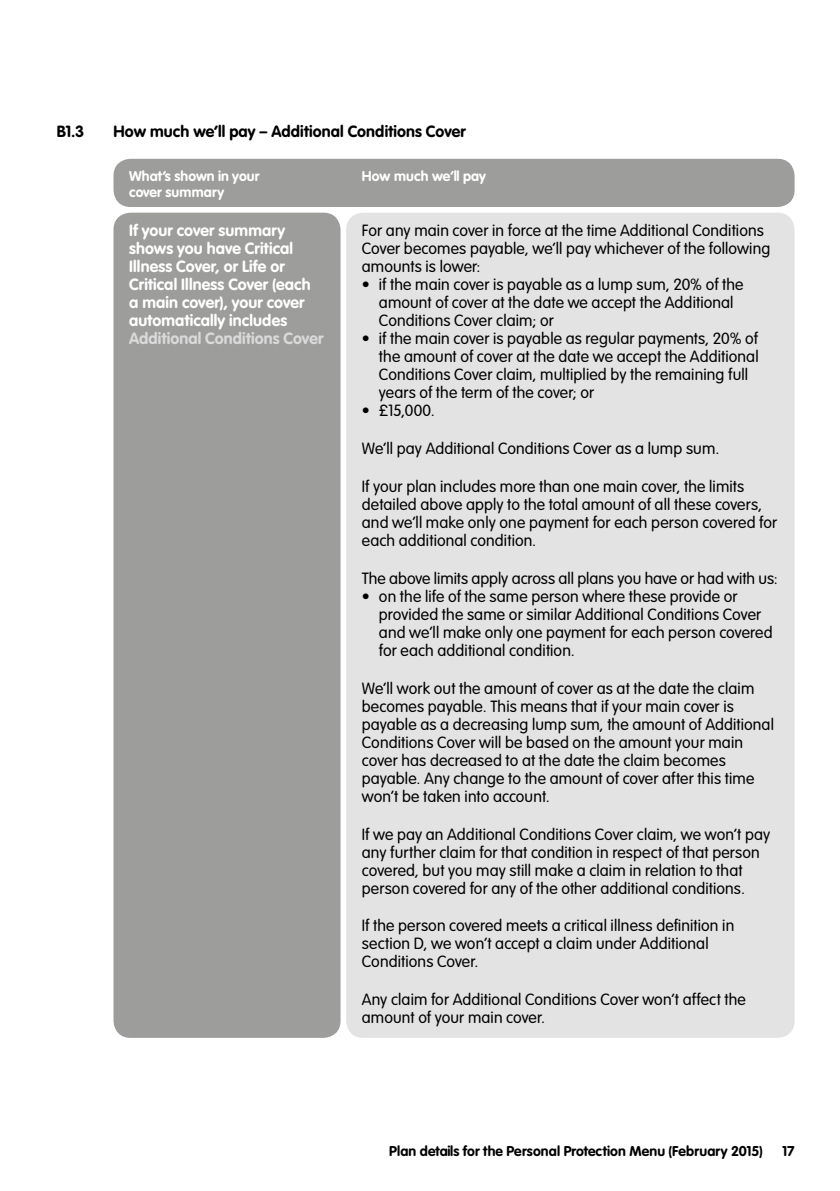
<style>
.page{position:relative;width:840px;height:1191px;background:#fff}
.page>*{position:absolute;margin:0;border:0;box-sizing:border-box;transform-origin:0 0}
.t1{font:300 16px/18px "VAG Rounded LT";letter-spacing:.01em;color:#000}
.t2{font:700 16px/18px "VAG Rounded LT";letter-spacing:.01em;color:#fff}
.t3{font:700 16px "VAG Rounded LT";letter-spacing:.005em;color:#000}
.t4{font:700 16px "VAG Rounded LT";letter-spacing:.005em;color:#dadada}
.t5{font:700 14px "VAG Rounded LT";letter-spacing:.01em;color:#000}
.t6{font:700 14px/16px "VAG Rounded LT";letter-spacing:.01em;color:#fff}
</style>
<div class="page">
<div style="left:113px;top:213px;width:227px;height:824px;background:#9d9d9c;border-radius:17px"></div>
<div style="left:346px;top:213px;width:448px;height:824px;background:#e3e3e3;border-radius:17px"></div>
<div style="left:113px;top:159px;width:681px;height:48px;background:#9d9d9c;border-radius:17px"></div>
<p class="t3" style="left:57px;top:122px;width:29px">B1.3</p>
<p class="t3" style="left:113px;top:122px;width:354px">How much we’ll pay – Additional Conditions Cover</p>
<p class="t6" style="left:129px;top:168px;width:132px">What’s shown in your cover summary</p>
<p class="t6" style="left:361px;top:168px;width:125px">How much we’ll pay</p>
<p class="t2" style="left:129px;top:222px;width:183px">If your cover summary shows you have Critical<br>Illness Cover, or Life or<br>Critical Illness Cover (each a main cover), your cover automatically includes</p>
<p class="t4" style="left:129px;top:329px;width:196px">Additional Conditions Cover</p>
<p class="t1" style="left:361px;top:222px;width:410px">For any main cover in force at the time Additional Conditions<br>Cover becomes payable, we’ll pay whichever of the following amounts is lower:</p>
<p class="t1" style="left:379px;top:276px;width:366px;text-indent:-17px">• if the main cover is payable as a lump sum, 20% of the amount of cover at the date we accept the Additional<br>Conditions Cover claim; or</p>
<p class="t1" style="left:379px;top:330px;width:381px;text-indent:-17px">• if the main cover is payable as regular payments, 20% of the amount of cover at the date we accept the Additional Conditions Cover claim, multiplied by the remaining full years of the term of the cover; or</p>
<p class="t1" style="left:361px;top:402px;width:74px">• £15,000.</p>
<p class="t1" style="left:361px;top:440px;width:359px">We’ll pay Additional Conditions Cover as a lump sum.</p>
<p class="t1" style="left:361px;top:478px;width:416px">If your plan includes more than one main cover, the limits detailed above apply to the total amount of all these covers, and we’ll make only one payment for each person covered for each additional condition.</p>
<p class="t1" style="left:361px;top:570px;width:417px">The above limits apply across all plans you have or had with us:</p>
<p class="t1" style="left:379px;top:588px;width:395px;text-indent:-17px">• on the life of the same person where these provide or provided the same or similar Additional Conditions Cover and we’ll make only one payment for each person covered for each additional condition.</p>
<p class="t1" style="left:361px;top:679px;width:413px">We’ll work out the amount of cover as at the date the claim becomes payable. This means that if your main cover is payable as a decreasing lump sum, the amount of Additional Conditions Cover will be based on the amount your main cover has decreased to at the date the claim becomes payable. Any change to the amount of cover after this time won’t be taken into account.</p>
<p class="t1" style="left:361px;top:825px;width:409px">If we pay an Additional Conditions Cover claim, we won’t pay any further claim for that condition in respect of that person covered, but you may still make a claim in relation to that person covered for any of the other additional conditions.</p>
<p class="t1" style="left:361px;top:917px;width:373px">If the person covered meets a critical illness definition in section D, we won’t accept a claim under Additional<br>Conditions Cover.</p>
<p class="t1" style="left:361px;top:991px;width:385px">Any claim for Additional Conditions Cover won’t affect the amount of your main cover.</p>
<p class="t5" style="left:389px;top:1143px;width:375px">Plan details for the Personal Protection Menu (February 2015)</p>
<p class="t5" style="left:781px;top:1143px;width:14px">17</p>
</div>
